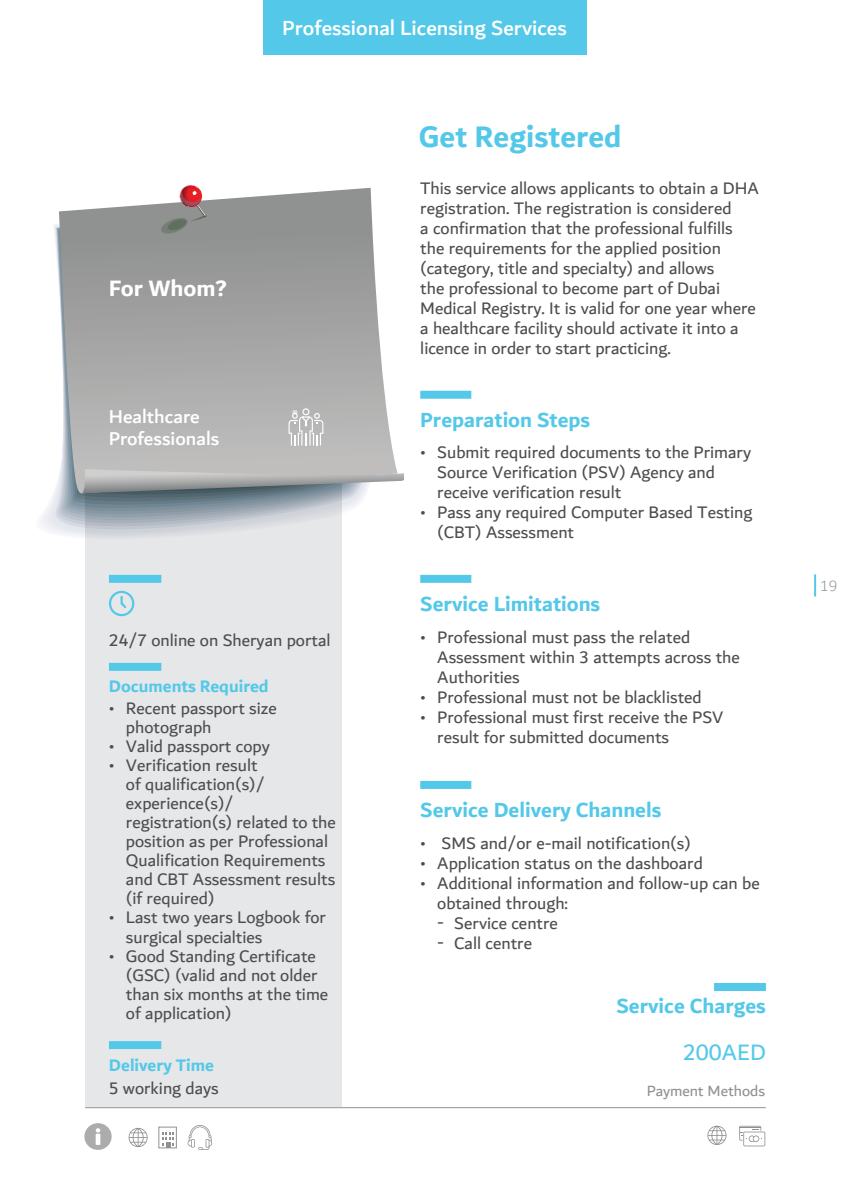
<style>
.page{position:relative;width:851px;height:1191px;background:#fff}
.page>*{position:absolute;margin:0;border:0;box-sizing:border-box;transform-origin:0 0}
.t1{font:700 32px "Dubai";color:#54c8e8}
.t2{font:700 24px "Dubai";color:#fff}
.t3{font:24px "Dubai";color:#54c8e8}
.t4{font:700 22px "Dubai";color:#54c8e8}
.t5{font:500 22px "Dubai";color:#fff}
.t6{font:500 20px/22px "Dubai";color:#fff}
.t7{font:18px/20px "Dubai";color:#4d4d4f}
.t8{font:700 18px "Dubai";color:#54c8e8}
.t9{font:16px "Dubai";color:#909291}
.t10{font:300 16px "Dubai";color:#909291}
</style>
<div class="page">
<div style="left:85px;top:467px;width:256px;height:640px;background:#e6e7e8"></div>
<svg style="left:53px;top:224px;width:289px;height:313px"></svg>
<svg style="left:58px;top:508px;width:291px;height:14px;background:#afb8c1"></svg>
<svg style="left:59px;top:188px;width:338px;height:308px;background:#acacac"></svg>
<svg style="left:82px;top:469px;width:322px;height:24px;background:#a7aaac"></svg>
<svg style="left:154px;top:185px;width:53px;height:52px"></svg>
<hr style="left:814px;top:574px;width:2px;height:22px;background:#54c8e8">
<hr style="left:85px;top:1107px;width:680px;height:1px;background:#909291">
<div style="left:420px;top:575px;width:51px;height:8px;background:#54c8e8"></div>
<div style="left:420px;top:781px;width:51px;height:8px;background:#54c8e8"></div>
<svg style="left:109px;top:575px;width:52px;height:474px"></svg>
<div style="left:420px;top:391px;width:51px;height:8px;background:#54c8e8"></div>
<div style="left:263px;top:0;width:323px;height:55px;background:#54c8e8"></div>
<div style="left:714px;top:983px;width:51px;height:8px;background:#54c8e8"></div>
<svg style="left:707px;top:1125px;width:19px;height:20px"></svg>
<svg style="left:739px;top:1125px;width:26px;height:21px"></svg>
<svg style="left:84px;top:1123px;width:28px;height:26px"></svg>
<svg style="left:129px;top:1127px;width:19px;height:20px"></svg>
<div style="left:158px;top:1126px;width:19px;height:22px;border:1px solid #909291"></div>
<svg style="left:162px;top:1132px;width:12px;height:15px"></svg>
<svg style="left:187px;top:1125px;width:25px;height:24px"></svg>
<svg style="left:288px;top:408px;width:35px;height:37px"></svg>
<p class="t5" style="left:282px;top:15px;width:286px">Professional Licensing Services</p>
<h2 class="t2" style="left:109px;top:273px;width:119px">For Whom?</h2>
<p class="t6" style="left:109px;top:405px;width:112px">Healthcare<br>Professionals</p>
<p class="t7" style="left:109px;top:629px;width:223px">24/7 online on Sheryan portal</p>
<p class="t8" style="left:109px;top:675px;width:161px">Documents Required</p>
<p class="t7" style="left:126px;top:698px;width:152px;line-height:19px;text-indent:-17px">• Recent passport size photograph</p>
<p class="t7" style="left:109px;top:736px;width:162px">• Valid passport copy</p>
<p class="t7" style="left:126px;top:755px;width:211px;line-height:19px;text-indent:-17px">• Verification result<br>of qualification(s)/ experience(s)/ registration(s) related to the position as per Professional<br>Qualification Requirements and CBT Assessment results (if required)</p>
<p class="t7" style="left:126px;top:907px;width:201px;line-height:19px;text-indent:-17px">• Last two years Logbook for surgical specialties</p>
<p class="t7" style="left:126px;top:945px;width:204px;line-height:19px;text-indent:-17px">• Good Standing Certificate (GSC) (valid and not older than six months at the time of application)</p>
<p class="t8" style="left:109px;top:1054px;width:107px">Delivery Time</p>
<p class="t7" style="left:109px;top:1077px;width:111px">5 working days</p>
<h1 class="t1" style="left:419px;top:117px;width:204px">Get Registered</h1>
<p class="t7" style="left:420px;top:177px;width:340px">This service allows applicants to obtain a DHA registration. The registration is considered<br>a confirmation that the professional fulfills the requirements for the applied position (category, title and specialty) and allows<br>the professional to become part of Dubai Medical Registry. It is valid for one year where a healthcare facility should activate it into a licence in order to start practicing.</p>
<p class="t4" style="left:420px;top:406px;width:171px">Preparation Steps</p>
<p class="t7" style="left:437px;top:442px;width:315px;text-indent:-17px">• Submit required documents to the Primary<br>Source Verification (PSV) Agency and receive verification result</p>
<p class="t7" style="left:437px;top:502px;width:316px;text-indent:-17px">• Pass any required Computer Based Testing (CBT) Assessment</p>
<p class="t4" style="left:420px;top:591px;width:181px">Service Limitations</p>
<p class="t7" style="left:437px;top:626px;width:304px;text-indent:-17px">• Professional must pass the related<br>Assessment within 3 attempts across the<br>Authorities</p>
<p class="t7" style="left:420px;top:686px;width:283px">• Professional must not be blacklisted</p>
<p class="t7" style="left:437px;top:706px;width:287px;text-indent:-17px">• Professional must first receive the PSV result for submitted documents</p>
<p class="t4" style="left:420px;top:797px;width:242px">Service Delivery Channels</p>
<p class="t7" style="left:420px;top:832px;width:272px">• SMS and/or e-mail notification(s)</p>
<p class="t7" style="left:420px;top:852px;width:284px">• Application status on the dashboard</p>
<p class="t7" style="left:420px;top:872px;width:341px">• Additional information and follow-up can be</p>
<p class="t7" style="left:437px;top:892px;width:132px">obtained through:</p>
<p class="t7" style="left:454px;top:912px;width:105px">Service centre</p>
<p class="t7" style="left:454px;top:932px;width:79px">Call centre</p>
<p class="t4" style="left:616px;top:993px;width:151px">Service Charges</p>
<h2 class="t3" style="left:682px;top:1037px;width:84px">200AED</h2>
<p class="t9" style="left:647px;top:1081px;width:120px">Payment Methods</p>
<p class="t10" style="left:819px;top:573px;width:19px">19</p>
</div>
